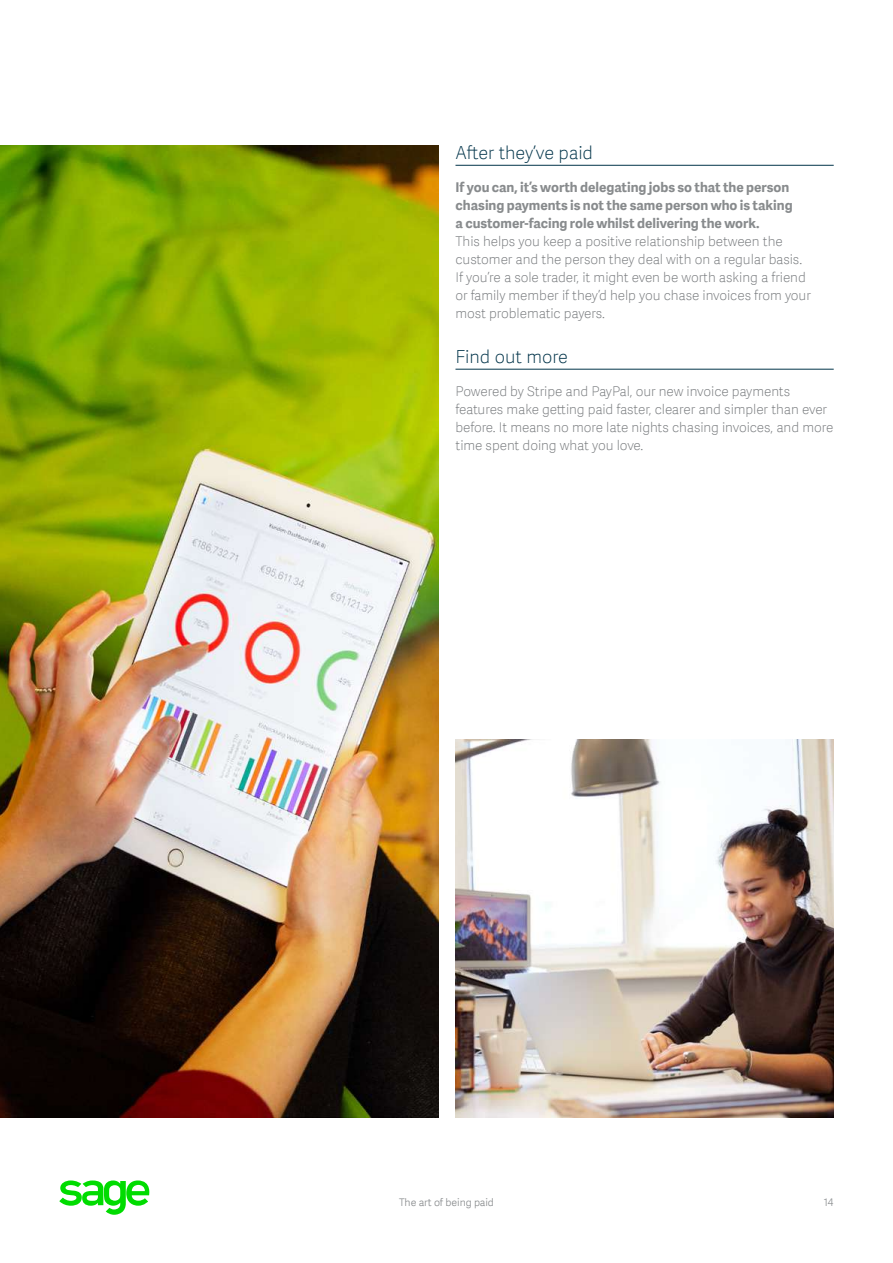
<style>
.page{position:relative;width:893px;height:1263px;background:#fff}
.page>*{position:absolute;margin:0;border:0;box-sizing:border-box;transform-origin:0 0}
.t1{font:18px "Adelle Sans SAGE Th";color:#003349}
.t2{font:13.5px/18px "Adelle Sans SAGE Th";letter-spacing:-.005em;color:#75787b}
.t3{font:700 13.5px/18px "Adelle Sans SAGE";color:#888b8d}
.t4{font:10.5px "Adelle Sans SAGE Lt";letter-spacing:-.005em;color:#888b8d}
</style>
<div class="page">
<svg style="left:59px;top:1181px;width:91px;height:34px"></svg>
<img style="left:0;top:146px;width:438px;height:972px">
<img style="left:455px;top:740px;width:378px;height:378px">
<hr style="left:455px;top:165px;width:378px;height:1px;background:#003349">
<hr style="left:455px;top:369px;width:378px;height:1px;background:#003349">
<h1 class="t1" style="left:455px;top:140px;width:139px">After they’ve paid</h1>
<p class="t3" style="left:455px;top:178px;width:338px">If you can, it’s worth delegating jobs so that the person chasing payments is not the same person who is taking a customer-facing role whilst delivering the work.</p>
<p class="t2" style="left:455px;top:232px;width:357px">This helps you keep a positive relationship between the customer and the person they deal with on a regular basis.<br>If you’re a sole trader, it might even be worth asking a friend or family member if they’d help you chase invoices from your most problematic payers.</p>
<h1 class="t1" style="left:455px;top:344px;width:114px">Find out more</h1>
<p class="t2" style="left:455px;top:382px;width:379px">Powered by Stripe and PayPal, our new invoice payments features make getting paid faster, clearer and simpler than ever before. It means no more late nights chasing invoices, and more time spent doing what you love.</p>
<p class="t4" style="left:399px;top:1195px;width:96px">The art of being paid</p>
<p class="t4" style="left:823px;top:1195px;width:11px">14</p>
</div>
